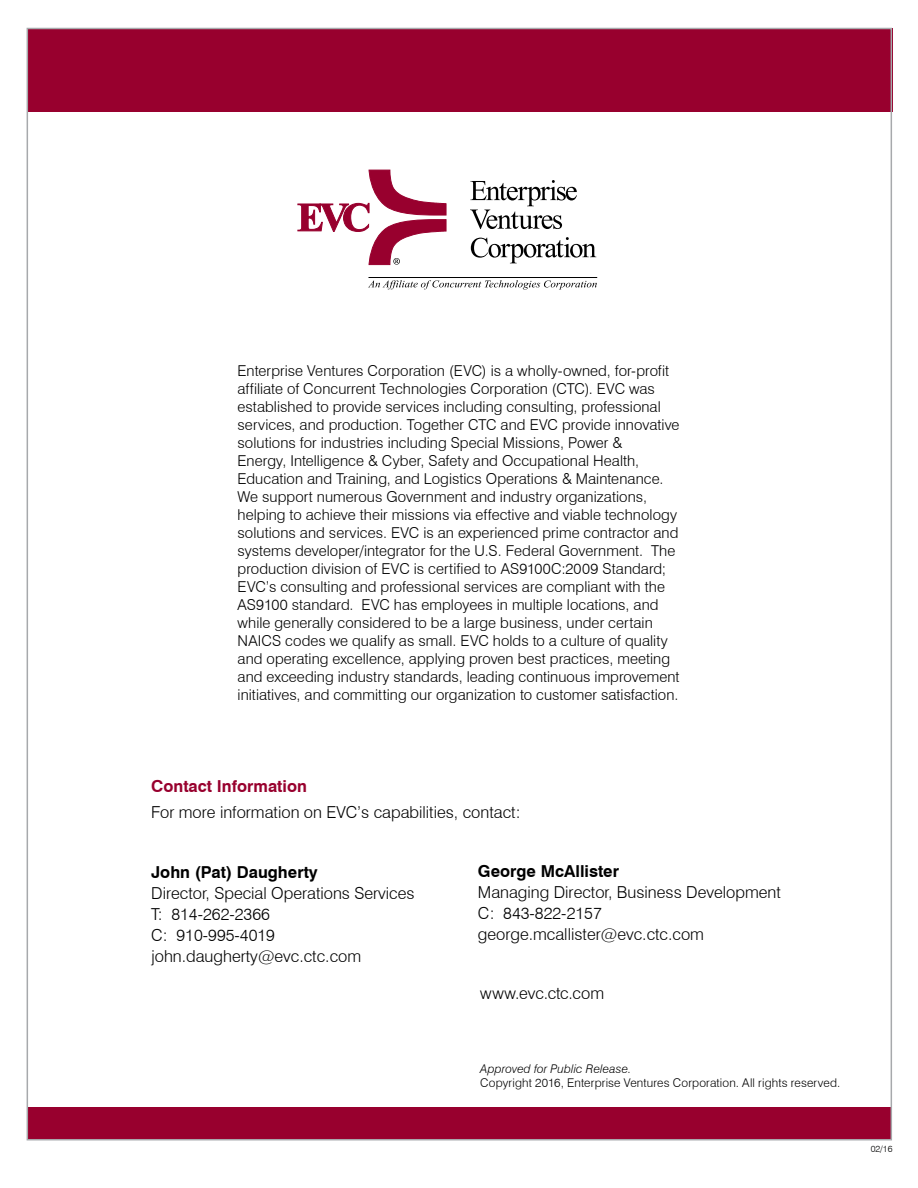
<style>
.page{position:relative;width:918px;height:1188px;background:#fff}
.page>*{position:absolute;margin:0;border:0;box-sizing:border-box;transform-origin:0 0}
.t1{font:300 16.5px/21px "Swiss 721 BT";color:#000}
.t2{font:700 16.5px "Swiss 721 BT";color:#000}
.t3{font:700 16.5px "Swiss 721 BT";color:#98002e}
.t4{font:300 15px/18px "Swiss 721 BT";letter-spacing:.005em;color:#000}
.t5{font:300 12px/14.4px "Swiss 721 BT";letter-spacing:.01em;color:#000}
.t6{font:300 9px "Swiss 721 BT";color:#000}
.s1{font-style:italic}
</style>
<div class="page">
<svg style="left:470px;top:180px;width:107px;height:49px"></svg>
<svg style="left:471px;top:237px;width:125px;height:26px"></svg>
<svg style="left:368px;top:280px;width:229px;height:10px"></svg>
<hr style="left:369px;top:277px;width:228px;height:1px;background:#000">
<svg style="left:298px;top:170px;width:148px;height:95px"></svg>
<div style="left:27px;top:1107px;width:864px;height:33px;background:#98002e"></div>
<div style="left:27px;top:28px;width:865px;height:83px;background:#98002e"></div>
<p class="t4" style="left:238px;top:361px;width:444px">Enterprise Ventures Corporation (EVC) is a wholly-owned, for-profit affiliate of Concurrent Technologies Corporation (CTC). EVC was established to provide services including consulting, professional services, and production. Together CTC and EVC provide innovative solutions for industries including Special Missions, Power &amp;<br>Energy, Intelligence &amp; Cyber, Safety and Occupational Health, Education and Training, and Logistics Operations &amp; Maintenance.<br>We support numerous Government and industry organizations, helping to achieve their missions via effective and viable technology solutions and services. EVC is an experienced prime contractor and systems developer/integrator for the U.S. Federal Government. The production division of EVC is certified to AS9100C:2009 Standard; EVC’s consulting and professional services are compliant with the AS9100 standard. EVC has employees in multiple locations, and while generally considered to be a large business, under certain NAICS codes we qualify as small. EVC holds to a culture of quality and operating excellence, applying proven best practices, meeting and exceeding industry standards, leading continuous improvement initiatives, and committing our organization to customer satisfaction.</p>
<p class="t3" style="left:151px;top:776px;width:157px">Contact Information</p>
<p class="t1" style="left:151px;top:802px;width:371px">For more information on EVC’s capabilities, contact:</p>
<p class="t2" style="left:151px;top:862px;width:168px">John (Pat) Daugherty</p>
<p class="t1" style="left:151px;top:882px;width:265px">Director, Special Operations Services<br>T: 814-262-2366<br>C: 910-995-4019 john.daugherty@evc.ctc.com</p>
<p class="t2" style="left:478px;top:862px;width:143px">George McAllister</p>
<p class="t1" style="left:478px;top:882px;width:304px">Managing Director, Business Development<br>C: 843-822-2157 george.mcallister@evc.ctc.com</p>
<p class="t1" style="left:480px;top:982px;width:125px">www.evc.ctc.com</p>
<p class="t5" style="left:480px;top:1061px;width:361px"><span class="s1">Approved for Public Release</span>.<br>Copyright 2016, Enterprise Ventures Corporation. All rights reserved.</p>
<p class="t6" style="left:871px;top:1143px;width:23px">02/16</p>
</div>
